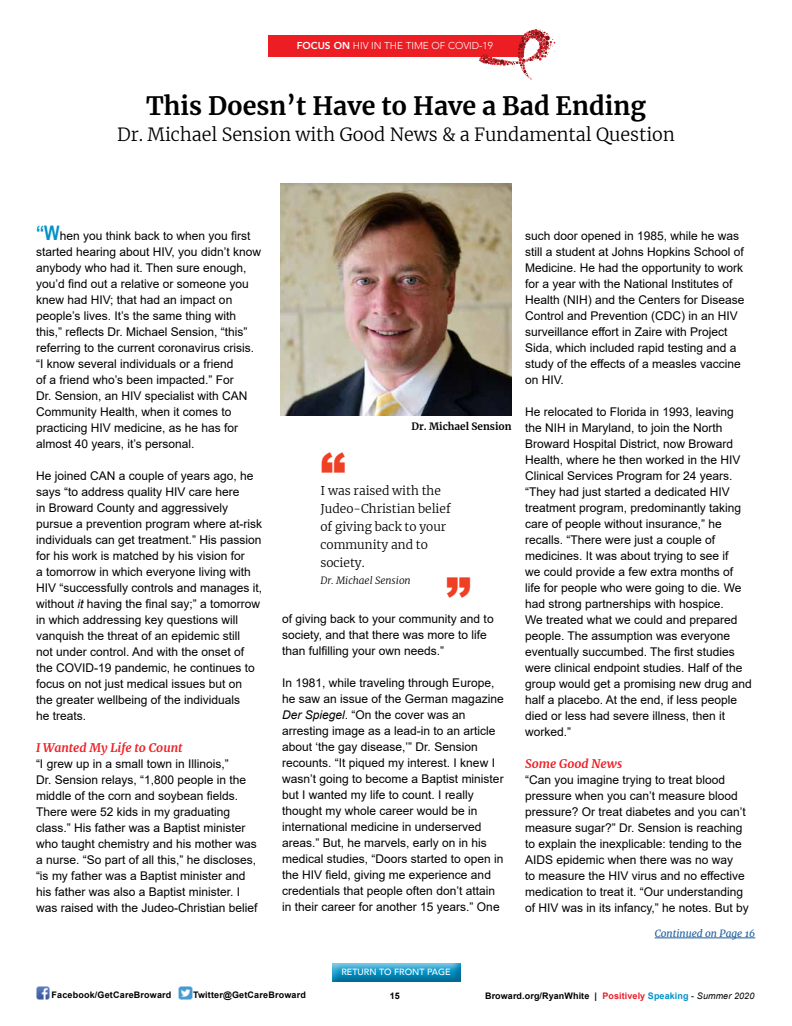
<style>
.page{position:relative;width:792px;height:1026px;background:#fff}
.page>*{position:absolute;margin:0;border:0;box-sizing:border-box;transform-origin:0 0}
.t1{font:900 50px "Arial";color:#ef3f25}
.t2{font:700 25px "Merriweather";color:#000}
.t3{font:300 18px "Merriweather";color:#000}
.t4{font:12px/16px "Arial";color:#000101}
.t5{font:300 12px/18px "Merriweather";color:#000}
.t6{font:italic 700 12px "Merriweather";color:#ed2127}
.t7{font:300 10px "Avenir";color:#fff}
.t8{font:700 10px "Merriweather";color:#000}
.t9{font:italic 300 10px "Merriweather";color:#000}
.t10{font:italic 10px "Merriweather";color:#215e9e}
.t11{font:700 9px "Arial";letter-spacing:.02em;color:#000}
.t12{font:500 9px "Avenir";color:#fff}
.s1{font-weight:800}
.s2{font-family:"Arial Narrow";font-weight:700;font-size:20px;color:#0092c8}
.s3{font-style:italic}
.s4{color:#ea1d26}
.s5{color:#0092c8}
.s6{font-weight:400}
.s7{font-weight:400;font-style:italic}
</style>
<div class="page">
<hr style="left:655px;top:938px;width:100px;height:1px;background:#215e9e">
<div style="left:268px;top:35px;width:255px;height:22px;background:#ed1d24"></div>
<svg style="left:479px;top:29px;width:76px;height:51px"></svg>
<img style="left:280px;top:184px;width:231px;height:232px">
<div style="left:332px;top:962px;width:129px;height:20px;background:#000;opacity:.3"></div>
<img style="left:36px;top:986px;width:14px;height:14px">
<img style="left:178px;top:986px;width:15px;height:14px">
<p class="t7" style="left:297px;top:40px;width:198px"><span class="s1">FOCUS ON</span> HIV IN THE TIME OF COVID-19</p>
<h1 class="t2" style="left:146px;top:88px;width:501px">This Doesn’t Have to Have a Bad Ending</h1>
<p class="t3" style="left:117px;top:122px;width:559px">Dr. Michael Sension with Good News &amp; a Fundamental Question</p>
<p class="t4" style="left:36px;top:228px;width:216px"><span class="s2">“W</span>hen you think back to when you first</p>
<p class="t4" style="left:36px;top:244px;width:227px">started hearing about HIV, you didn’t know anybody who had it. Then sure enough,</p>
<p class="t4" style="left:36px;top:276px;width:214px">you’d find out a relative or someone you</p>
<p class="t4" style="left:36px;top:292px;width:202px">knew had HIV; that had an impact on people’s lives. It’s the same thing with</p>
<p class="t4" style="left:36px;top:324px;width:213px">this,” reflects Dr. Michael Sension, “this”</p>
<p class="t4" style="left:36px;top:340px;width:220px">referring to the current coronavirus crisis. “I know several individuals or a friend<br>of a friend who’s been impacted.” For<br>Dr. Sension, an HIV specialist with CAN Community Health, when it comes to practicing HIV medicine, as he has for almost 40 years, it’s personal.</p>
<p class="t4" style="left:36px;top:468px;width:228px">He joined CAN a couple of years ago, he says “to address quality HIV care here<br>in Broward County and aggressively pursue a prevention program where at-risk individuals can get treatment.” His passion for his work is matched by his vision for<br>a tomorrow in which everyone living with HIV “successfully controls and manages it,</p>
<p class="t4" style="left:36px;top:596px;width:226px">without <span class="s3">it</span> having the final say;” a tomorrow</p>
<p class="t4" style="left:36px;top:612px;width:220px">in which addressing key questions will vanquish the threat of an epidemic still not under control. And with the onset of the COVID-19 pandemic, he continues to focus on not just medical issues but on the greater wellbeing of the individuals he treats.</p>
<p class="t6" style="left:36px;top:739px;width:148px">I Wanted My Life to Count</p>
<p class="t4" style="left:36px;top:756px;width:212px">“I grew up in a small town in Illinois,”<br>Dr. Sension relays, “1,800 people in the</p>
<p class="t4" style="left:36px;top:788px;width:204px">middle of the corn and soybean fields.</p>
<p class="t4" style="left:36px;top:804px;width:223px">There were 52 kids in my graduating class.” His father was a Baptist minister who taught chemistry and his mother was a nurse. “So part of all this,” he discloses, “is my father was a Baptist minister and his father was also a Baptist minister. I was raised with the Judeo-Christian belief</p>
<p class="t8" style="left:411px;top:420px;width:102px">Dr. Michael Sension</p>
<p class="t1" style="left:320px;top:435px;width:26px">“</p>
<p class="t5" style="left:320px;top:499px;width:132px">Judeo-Christian belief of giving back to your</p>
<p class="t5" style="left:320px;top:535px;width:109px">community and to society.</p>
<p class="t9" style="left:320px;top:573px;width:92px">Dr. Michael Sension</p>
<p class="t1" style="left:472px;top:615px;width:26px;rotate:-180deg">“</p>
<p class="t5" style="left:320px;top:481px;width:122px">I was raised with the</p>
<p class="t4" style="left:282px;top:610px;width:213px">of giving back to your community and to society, and that there was more to life</p>
<p class="t4" style="left:282px;top:642px;width:164px">than fulfilling your own needs.”</p>
<p class="t4" style="left:282px;top:674px;width:223px">In 1981, while traveling through Europe, he saw an issue of the German magazine <span class="s3">Der Spiegel</span>. “On the cover was an arresting image as a lead-in to an article about ‘the gay disease,’” Dr. Sension recounts. “It piqued my interest. I knew I wasn’t going to become a Baptist minister but I wanted my life to count. I really thought my whole career would be in international medicine in underserved areas.” But, he marvels, early on in his medical studies, “Doors started to open in</p>
<p class="t4" style="left:282px;top:866px;width:210px">the HIV field, giving me experience and</p>
<p class="t4" style="left:282px;top:882px;width:219px">credentials that people often don’t attain in their career for another 15 years.” One</p>
<p class="t12" style="left:341px;top:964px;width:111px">RETURN TO FRONT PAGE</p>
<p class="t4" style="left:525px;top:228px;width:221px">such door opened in 1985, while he was still a student at Johns Hopkins School of Medicine. He had the opportunity to work for a year with the National Institutes of Health (NIH) and the Centers for Disease Control and Prevention (CDC) in an HIV</p>
<p class="t4" style="left:525px;top:324px;width:204px">surveillance effort in Zaire with Project</p>
<p class="t4" style="left:525px;top:340px;width:213px">Sida, which included rapid testing and a</p>
<p class="t4" style="left:525px;top:356px;width:217px">study of the effects of a measles vaccine</p>
<p class="t4" style="left:525px;top:372px;width:40px">on HIV.</p>
<p class="t4" style="left:525px;top:404px;width:218px">He relocated to Florida in 1993, leaving the NIH in Maryland, to join the North Broward Hospital District, now Broward Health, where he then worked in the HIV Clinical Services Program for 24 years. “They had just started a dedicated HIV treatment program, predominantly taking care of people without insurance,” he recalls. “There were just a couple of medicines. It was about trying to see if we could provide a few extra months of life for people who were going to die. We</p>
<p class="t4" style="left:525px;top:596px;width:200px">had strong partnerships with hospice.</p>
<p class="t4" style="left:525px;top:612px;width:214px">We treated what we could and prepared people. The assumption was everyone</p>
<p class="t4" style="left:525px;top:644px;width:211px">eventually succumbed. The first studies</p>
<p class="t4" style="left:525px;top:660px;width:228px">were clinical endpoint studies. Half of the group would get a promising new drug and half a placebo. At the end, if less people died or less had severe illness, then it worked.”</p>
<p class="t6" style="left:525px;top:755px;width:99px">Some Good News</p>
<p class="t4" style="left:525px;top:772px;width:222px">“Can you imagine trying to treat blood pressure when you can’t measure blood pressure? Or treat diabetes and you can’t measure sugar?” Dr. Sension is reaching to explain the inexplicable: tending to the AIDS epidemic when there was no way</p>
<p class="t4" style="left:525px;top:868px;width:221px">to measure the HIV virus and no effective</p>
<p class="t4" style="left:525px;top:884px;width:225px">medication to treat it. “Our understanding of HIV was in its infancy,” he notes. But by</p>
<p class="t10" style="left:655px;top:927px;width:102px">Continued on Page 16</p>
<p class="t11" style="left:51px;top:989px;width:121px">Facebook/GetCareBroward</p>
<p class="t11" style="left:193px;top:989px;width:114px">Twitter@GetCareBroward</p>
<p class="t11" style="left:390px;top:989px;width:12px">15</p>
<p class="t11" style="left:485px;top:989px;width:271px">Broward.org/RyanWhite | <span class="s4">Positively</span> <span class="s5">Speaking</span> <span class="s6">-</span> <span class="s7">Summer 2020</span></p>
</div>
